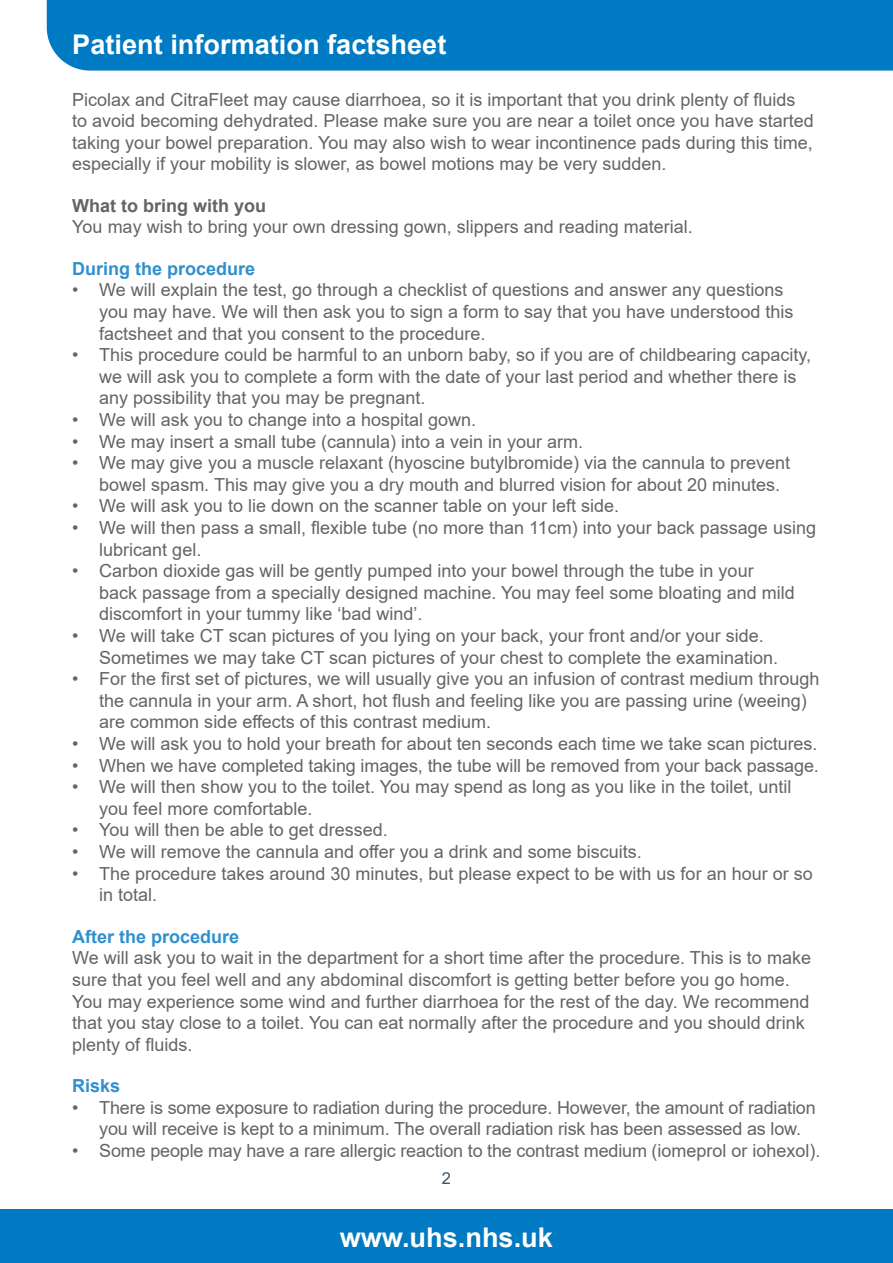
<style>
.page{position:relative;width:893px;height:1263px;background:#fff}
.page>*{position:absolute;margin:0;border:0;box-sizing:border-box;transform-origin:0 0}
.t1{font:700 27.15px "Arial";color:#fff}
.t2{font:18px/21.6px "Arial";color:#636466}
.t3{font:700 18px "Arial";color:#3090ce}
.t4{font:700 18px "Arial";color:#636466}
.t5{font:16.5px "Arial";color:#3d5567}
</style>
<div class="page">
<div style="left:0;top:1209px;width:893px;height:54px;background:#007ac2"></div>
<div style="left:46px;top:0;width:847px;height:71px;background:#007ac2"></div>
<h1 class="t1" style="left:72px;top:25px;width:376px">Patient information factsheet</h1>
<p class="t2" style="left:72px;top:88px;width:743px">Picolax and CitraFleet may cause diarrhoea, so it is important that you drink plenty of fluids to avoid becoming dehydrated. Please make sure you are near a toilet once you have started taking your bowel preparation. You may also wish to wear incontinence pads during this time, especially if your mobility is slower, as bowel motions may be very sudden.</p>
<p class="t4" style="left:72px;top:193px;width:196px">What to bring with you</p>
<p class="t2" style="left:72px;top:216px;width:622px">You may wish to bring your own dressing gown, slippers and reading material.</p>
<p class="t3" style="left:72px;top:256px;width:185px">During the procedure</p>
<p class="t2" style="left:99px;top:279px;width:696px;text-indent:-27px">• We will explain the test, go through a checklist of questions and answer any questions you may have. We will then ask you to sign a form to say that you have understood this factsheet and that you consent to the procedure.</p>
<p class="t2" style="left:99px;top:344px;width:713px;text-indent:-27px">• This procedure could be harmful to an unborn baby, so if you are of childbearing capacity, we will ask you to complete a form with the date of your last period and whether there is any possibility that you may be pregnant.</p>
<p class="t2" style="left:72px;top:409px;width:405px">• We will ask you to change into a hospital gown.</p>
<p class="t2" style="left:72px;top:430px;width:512px">• We may insert a small tube (cannula) into a vein in your arm.</p>
<p class="t2" style="left:99px;top:452px;width:692px;text-indent:-27px">• We may give you a muscle relaxant (hyoscine butylbromide) via the cannula to prevent bowel spasm. This may give you a dry mouth and blurred vision for about 20 minutes.</p>
<p class="t2" style="left:72px;top:495px;width:548px">• We will ask you to lie down on the scanner table on your left side.</p>
<p class="t2" style="left:99px;top:517px;width:718px;text-indent:-27px">• We will then pass a small, flexible tube (no more than 11cm) into your back passage using lubricant gel.</p>
<p class="t2" style="left:99px;top:560px;width:697px;text-indent:-27px">• Carbon dioxide gas will be gently pumped into your bowel through the tube in your back passage from a specially designed machine. You may feel some bloating and mild discomfort in your tummy like ‘bad wind’.</p>
<p class="t2" style="left:99px;top:625px;width:680px;text-indent:-27px">• We will take CT scan pictures of you lying on your back, your front and/or your side.<br>Sometimes we may take CT scan pictures of your chest to complete the examination.</p>
<p class="t2" style="left:99px;top:668px;width:722px;text-indent:-27px">• For the first set of pictures, we will usually give you an infusion of contrast medium through the cannula in your arm. A short, hot flush and feeling like you are passing urine (weeing) are common side effects of this contrast medium.</p>
<p class="t2" style="left:72px;top:733px;width:747px">• We will ask you to hold your breath for about ten seconds each time we take scan pictures.</p>
<p class="t2" style="left:72px;top:754px;width:748px">• When we have completed taking images, the tube will be removed from your back passage.</p>
<p class="t2" style="left:99px;top:776px;width:694px;text-indent:-27px">• We will then show you to the toilet. You may spend as long as you like in the toilet, until you feel more comfortable.</p>
<p class="t2" style="left:72px;top:819px;width:317px">• You will then be able to get dressed.</p>
<p class="t2" style="left:72px;top:841px;width:571px">• We will remove the cannula and offer you a drink and some biscuits.</p>
<p class="t2" style="left:99px;top:862px;width:715px;text-indent:-27px">• The procedure takes around 30 minutes, but please expect to be with us for an hour or so in total.</p>
<p class="t3" style="left:72px;top:924px;width:169px">After the procedure</p>
<p class="t2" style="left:72px;top:947px;width:740px">We will ask you to wait in the department for a short time after the procedure. This is to make sure that you feel well and any abdominal discomfort is getting better before you go home.<br>You may experience some wind and further diarrhoea for the rest of the day. We recommend that you stay close to a toilet. You can eat normally after the procedure and you should drink plenty of fluids.</p>
<p class="t3" style="left:72px;top:1073px;width:50px">Risks</p>
<p class="t2" style="left:99px;top:1096px;width:718px;text-indent:-27px">• There is some exposure to radiation during the procedure. However, the amount of radiation you will receive is kept to a minimum. The overall radiation risk has been assessed as low.</p>
<p class="t2" style="left:72px;top:1140px;width:750px">• Some people may have a rare allergic reaction to the contrast medium (iomeprol or iohexol).</p>
<p class="t5" style="left:442px;top:1166px;width:11px">2</p>
<h1 class="t1" style="left:340px;top:1218px;width:215px">www.uhs.nhs.uk</h1>
</div>
